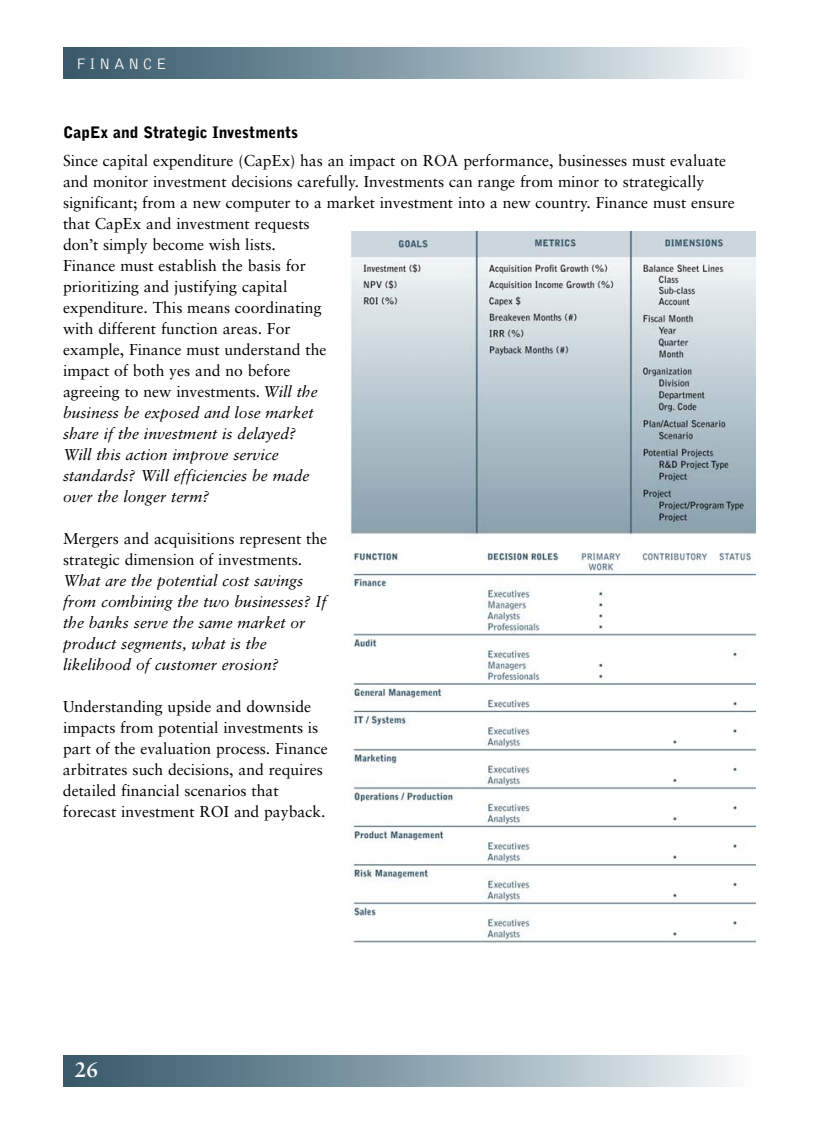
<style>
.page{position:relative;width:819px;height:1134px;background:#fff}
.page>*{position:absolute;margin:0;border:0;box-sizing:border-box;transform-origin:0 0}
.t1{font:700 21px "Sabon";color:#fff}
.t2{font:15.75px/21px "Sabon";color:#000}
.t3{font:italic 15.75px/21px "Sabon";color:#000}
.t4{font:900 15.75px "Bell Gothic";color:#000}
.t5{font:300 15.75px "Bell Gothic";letter-spacing:.22em;color:#fff}
.s1{font-style:italic}
</style>
<div class="page">
<img style="left:63px;top:47px;width:665px;height:32px">
<img style="left:63px;top:1055px;width:665px;height:32px">
<img style="left:349px;top:231px;width:407px;height:712px">
<p class="t5" style="left:77px;top:58px;width:92px">FINANCE</p>
<p class="t4" style="left:63px;top:126px;width:237px">CapEx and Strategic Investments</p>
<p class="t2" style="left:63px;top:151px;width:673px">Since capital expenditure (CapEx) has an impact on ROA performance, businesses must evaluate and monitor investment decisions carefully. Investments can range from minor to strategically significant; from a new computer to a market investment into a new country. Finance must ensure that CapEx and investment requests<br>don’t simply become wish lists.<br>Finance must establish the basis for<br>prioritizing and justifying capital<br>expenditure. This means coordinating<br>with different function areas. For<br>example, Finance must understand the<br>impact of both yes and no before<br>agreeing to new investments. <span class="s1">Will the<br>business be exposed and lose market<br>share if the investment is delayed?<br>Will this action improve service<br>standards? Will efficiencies be made<br>over the longer term?</span></p>
<p class="t2" style="left:63px;top:529px;width:266px">Mergers and acquisitions represent the strategic dimension of investments.</p>
<p class="t3" style="left:63px;top:571px;width:265px">What are the potential cost savings from combining the two businesses? If the banks serve the same market or product segments, what is the likelihood of customer erosion?</p>
<p class="t2" style="left:63px;top:697px;width:266px">Understanding upside and downside impacts from potential investments is part of the evaluation process. Finance arbitrates such decisions, and requires detailed financial scenarios that forecast investment ROI and payback.</p>
<h1 class="t1" style="left:75px;top:1061px;width:25px">26</h1>
</div>
